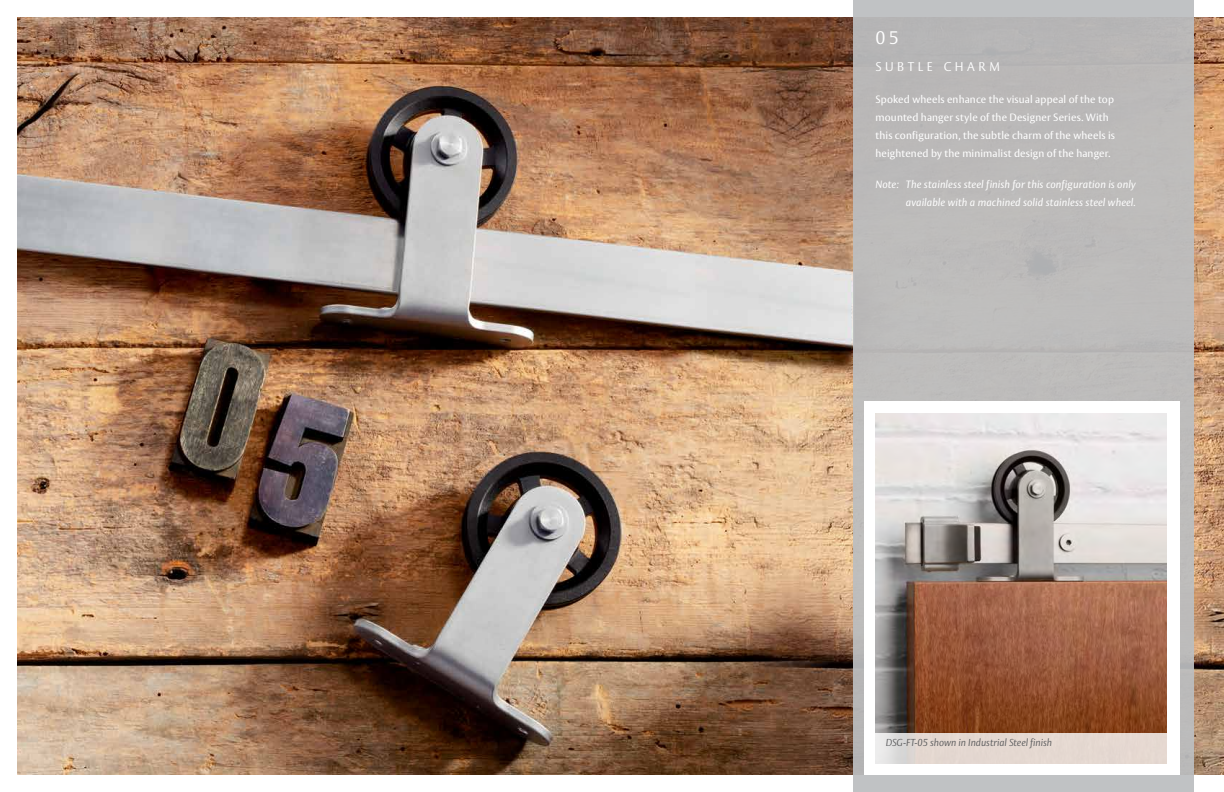
<style>
.page{position:relative;width:1224px;height:792px;background:#fff}
.page>*{position:absolute;margin:0;border:0;box-sizing:border-box;transform-origin:0 0}
.t1{font:300 18px "ASSA Vesta";color:#fff}
.t2{font:300 12.6px "ASSA Vesta";letter-spacing:.28em;color:#fff}
.t3{font:10.5px/18px "ASSA Vesta";letter-spacing:.015em;color:#fff}
.t4{font:italic 10.5px/18px "ASSA Vesta";letter-spacing:.01em;color:#fff;text-align:right}
.t5{font:italic 300 10px "ASSA Vesta";color:#58595b}
</style>
<div class="page">
<img style="left:17px;top:17px;width:1207px;height:758px">
<div style="left:853px;top:0;width:341px;height:792px;background:#bcbec0"></div>
<div style="left:865px;top:402px;width:315px;height:373px;background:#fff"></div>
<img style="left:876px;top:413px;width:291px;height:320px">
<svg style="left:875px;top:733px;width:292px;height:31px;background:#e4d8d2"></svg>
<h1 class="t1" style="left:876px;top:27px;width:25px">05</h1>
<p class="t2" style="left:876px;top:59px;width:126px">SUBTLE CHARM</p>
<p class="t3" style="left:876px;top:91px;width:241px">Spoked wheels enhance the visual appeal of the top mounted hanger style of the Designer Series. With this configuration, the subtle charm of the wheels is heightened by the minimalist design of the hanger.</p>
<p class="t4" style="left:876px;top:176px;width:262px">Note: The stainless steel finish for this configuration is only available with a machined solid stainless steel wheel.</p>
<p class="t5" style="left:886px;top:736px;width:168px">DSG-FT-05 shown in Industrial Steel finish</p>
</div>
